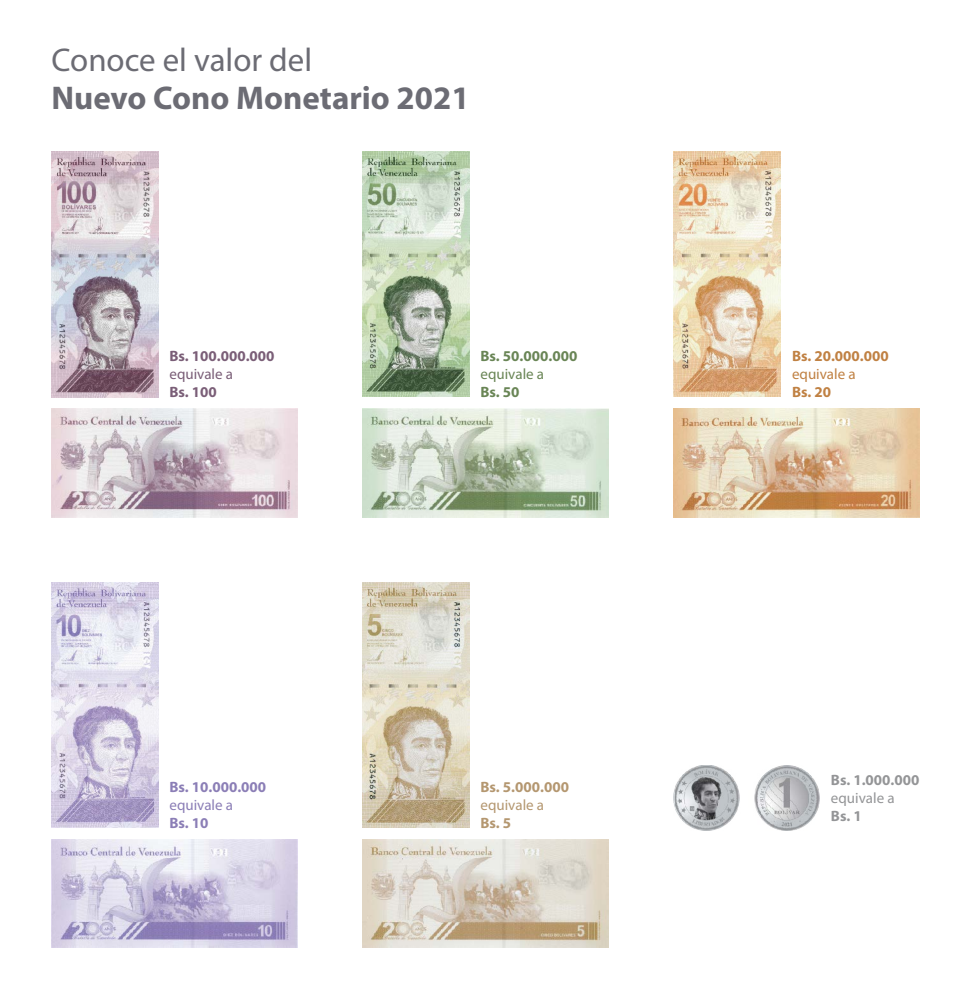
<style>
.page{position:relative;width:975px;height:1002px;background:#fff}
.page>*{position:absolute;margin:0;border:0;box-sizing:border-box;transform-origin:0 0}
.t1{font:700 32.95px "Myriad Pro";color:#6c6c74}
.t2{font:32.95px "Myriad Pro";color:#6c6c74}
.t3{font:700 15px "Myriad Pro";color:#7a5e77}
.t4{font:700 15px "Myriad Pro";color:#698555}
.t5{font:700 15px "Myriad Pro";color:#c08143}
.t6{font:700 15px "Myriad Pro";color:#8b7eb6}
.t7{font:700 15px "Myriad Pro";color:#949597}
.t8{font:700 15px "Myriad Pro";color:#b49770}
.t9{font:15px "Myriad Pro";color:#7a5e77}
.t10{font:15px "Myriad Pro";color:#698555}
.t11{font:15px "Myriad Pro";color:#c08143}
.t12{font:15px "Myriad Pro";color:#949597}
.t13{font:15px "Myriad Pro";color:#8b7eb6}
.t14{font:15px "Myriad Pro";color:#b49770}
</style>
<div class="page">
<img style="left:673px;top:765px;width:146px;height:65px">
<img style="left:52px;top:408px;width:245px;height:109px">
<img style="left:52px;top:151px;width:107px;height:246px">
<img style="left:362px;top:408px;width:246px;height:109px">
<img style="left:362px;top:151px;width:107px;height:245px">
<img style="left:52px;top:839px;width:245px;height:108px">
<img style="left:52px;top:582px;width:106px;height:245px">
<img style="left:362px;top:839px;width:246px;height:108px">
<img style="left:362px;top:582px;width:107px;height:245px">
<img style="left:674px;top:408px;width:245px;height:109px">
<img style="left:674px;top:151px;width:106px;height:245px">
<p class="t2" style="left:52px;top:39px;width:262px">Conoce el valor del</p>
<p class="t1" style="left:52px;top:76px;width:420px">Nuevo Cono Monetario 2021</p>
<p class="t3" style="left:169px;top:346px;width:107px">Bs. 100.000.000</p>
<p class="t9" style="left:169px;top:364px;width:65px">equivale a</p>
<p class="t3" style="left:169px;top:382px;width:49px">Bs. 100</p>
<p class="t4" style="left:480px;top:346px;width:98px">Bs. 50.000.000</p>
<p class="t10" style="left:480px;top:364px;width:65px">equivale a</p>
<p class="t4" style="left:480px;top:382px;width:40px">Bs. 50</p>
<p class="t6" style="left:169px;top:777px;width:98px">Bs. 10.000.000</p>
<p class="t13" style="left:169px;top:795px;width:65px">equivale a</p>
<p class="t6" style="left:169px;top:813px;width:40px">Bs. 10</p>
<p class="t8" style="left:480px;top:777px;width:90px">Bs. 5.000.000</p>
<p class="t14" style="left:480px;top:795px;width:65px">equivale a</p>
<p class="t8" style="left:480px;top:813px;width:32px">Bs. 5</p>
<p class="t5" style="left:792px;top:346px;width:98px">Bs. 20.000.000</p>
<p class="t11" style="left:792px;top:364px;width:65px">equivale a</p>
<p class="t5" style="left:792px;top:382px;width:40px">Bs. 20</p>
<p class="t7" style="left:831px;top:770px;width:90px">Bs. 1.000.000</p>
<p class="t12" style="left:831px;top:789px;width:65px">equivale a</p>
<p class="t7" style="left:831px;top:806px;width:32px">Bs. 1</p>
</div>
